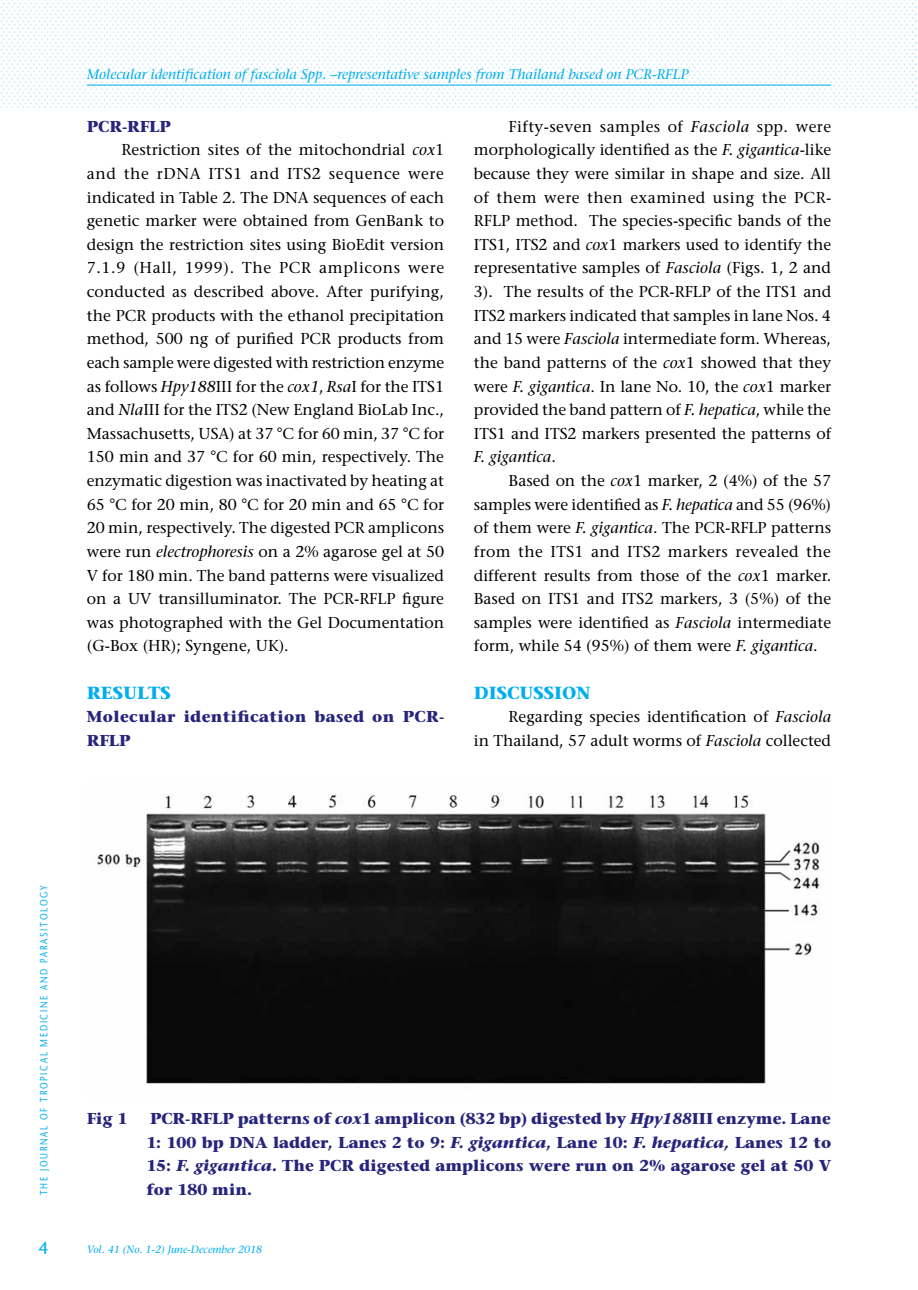
<style>
.page{position:relative;width:918px;height:1290px;background:#fff}
.page>*{position:absolute;margin:0;border:0;box-sizing:border-box;transform-origin:0 0}
.t1{font:700 17.5px "Stone Serif";color:#00aeef}
.t2{font:17.5px "Stone Sans";color:#00aeef}
.t3{font:15.75px/23.6px "Stone Serif";color:#000;text-align:justify}
.t4{font:700 15.75px/23.6px "Stone Serif";color:#26247b;text-align:justify}
.t5{font:700 15.75px/23.6px "Stone Serif";letter-spacing:.025em;color:#26247b}
.t6{font:15.75px "Stone Serif";letter-spacing:.04em;color:#000}
.t7{font:15.75px "Stone Serif";letter-spacing:.035em;color:#000}
.t8{font:italic 14px "Stone Serif";color:#00aeef}
.t9{font:10.5px "Stone Sans";letter-spacing:.2em;color:#00aeef;scale:.8 1}
.t10{font:italic 10.5px "Stone Serif";color:#00aeef}
.s1{font-style:italic}
</style>
<div class="page">
<svg style="left:0;top:0;width:916px;height:108px"></svg>
<hr style="left:87px;top:85px;width:744px;height:1px;background:#00aeef">
<img style="left:95px;top:793px;width:725px;height:291px">
<p class="t8" style="left:87px;top:66px;width:603px">Molecular identification of fasciola Spp. –representative samples from Thailand based on PCR-RFLP</p>
<p class="t4" style="left:87px;top:114px;width:86px">PCR-RFLP</p>
<p class="t3" style="left:122px;top:138px;width:324px">Restriction sites of the mitochondrial <span class="s1">cox</span>1</p>
<p class="t7" style="left:87px;top:164px;width:359px">and the rDNA ITS1 and ITS2 sequence were</p>
<p class="t3" style="left:87px;top:185px;width:359px">indicated in Table 2. The DNA sequences of each</p>
<p class="t3" style="left:87px;top:209px;width:359px">genetic marker were obtained from GenBank to</p>
<p class="t3" style="left:87px;top:232px;width:359px">design the restriction sites using BioEdit version</p>
<p class="t6" style="left:87px;top:258px;width:359px">7.1.9 (Hall, 1999). The PCR amplicons were</p>
<p class="t3" style="left:87px;top:280px;width:359px">conducted as described above. After purifying,</p>
<p class="t3" style="left:87px;top:303px;width:359px">the PCR products with the ethanol precipitation</p>
<p class="t3" style="left:87px;top:327px;width:359px">method, 500 ng of purified PCR products from</p>
<p class="t3" style="left:87px;top:350px;width:359px">each sample were digested with restriction enzyme</p>
<p class="t3" style="left:87px;top:374px;width:359px">as follows <span class="s1">Hpy188</span>III for the <span class="s1">cox1</span>, <span class="s1">Rsa</span>I for the ITS1</p>
<p class="t3" style="left:87px;top:398px;width:359px">and <span class="s1">Nla</span>III for the ITS2 (New England BioLab Inc.,</p>
<p class="t3" style="left:87px;top:421px;width:359px">Massachusetts, USA) at 37 °C for 60 min, 37 °C for</p>
<p class="t3" style="left:87px;top:445px;width:359px">150 min and 37 °C for 60 min, respectively. The</p>
<p class="t3" style="left:87px;top:469px;width:359px">enzymatic digestion was inactivated by heating at</p>
<p class="t3" style="left:87px;top:492px;width:359px">65 °C for 20 min, 80 °C for 20 min and 65 °C for</p>
<p class="t3" style="left:87px;top:516px;width:359px">20 min, respectively. The digested PCR amplicons</p>
<p class="t3" style="left:87px;top:539px;width:359px">were run <span class="s1">electrophoresis</span> on a 2% agarose gel at 50</p>
<p class="t3" style="left:87px;top:563px;width:359px">V for 180 min. The band patterns were visualized</p>
<p class="t3" style="left:87px;top:587px;width:359px">on a UV transilluminator. The PCR-RFLP figure</p>
<p class="t3" style="left:87px;top:610px;width:359px">was photographed with the Gel Documentation</p>
<p class="t3" style="left:87px;top:634px;width:203px">(G-Box (HR); Syngene, UK).</p>
<p class="t1" style="left:87px;top:681px;width:86px">RESULTS</p>
<p class="t5" style="left:87px;top:705px;width:359px">Molecular identification based on PCR-<br>RFLP</p>
<p class="t3" style="left:474px;top:114px;width:359px;text-indent:35px">Fifty-seven samples of <span class="s1">Fasciola</span> spp. were morphologically identified as the <span class="s1">F. gigantica</span>-like because they were similar in shape and size. All of them were then examined using the PCR-RFLP method. The species-specific bands of the ITS1, ITS2 and <span class="s1">cox</span>1 markers used to identify the representative samples of <span class="s1">Fasciola</span> (Figs. 1, 2 and 3). The results of the PCR-RFLP of the ITS1 and ITS2 markers indicated that samples in lane Nos. 4 and 15 were <span class="s1">Fasciola</span> intermediate form. Whereas, the band patterns of the <span class="s1">cox</span>1 showed that they were <span class="s1">F. gigantica</span>. In lane No. 10, the <span class="s1">cox</span>1 marker provided the band pattern of <span class="s1">F. hepatica</span>, while the ITS1 and ITS2 markers presented the patterns of <span class="s1">F. gigantica</span>.</p>
<p class="t3" style="left:474px;top:469px;width:359px;text-indent:35px">Based on the <span class="s1">cox</span>1 marker, 2 (4%) of the 57 samples were identified as <span class="s1">F. hepatica</span> and 55 (96%) of them were <span class="s1">F. gigantica</span>. The PCR-RFLP patterns from the ITS1 and ITS2 markers revealed the different results from those of the <span class="s1">cox</span>1 marker.<br>Based on ITS1 and ITS2 markers, 3 (5%) of the samples were identified as <span class="s1">Fasciola</span> intermediate form, while 54 (95%) of them were <span class="s1">F. gigantica</span>.</p>
<p class="t1" style="left:474px;top:681px;width:118px">DISCUSSION</p>
<p class="t3" style="left:474px;top:705px;width:359px;text-align:right">Regarding species identification of <span class="s1">Fasciola<br></span>in Thailand, 57 adult worms of <span class="s1">Fasciola</span> collected</p>
<p class="t9" style="left:37px;top:1195px;width:388px;rotate:-90deg">THE JOURNAL OF TROPICAL MEDICINE AND PARASITOLOGY</p>
<p class="t2" style="left:38px;top:1237px;width:12px">4</p>
<p class="t4" style="left:87px;top:1106px;width:42px">Fig 1</p>
<p class="t4" style="left:146px;top:1106px;width:686px">PCR-RFLP patterns of <span class="s1">cox</span>1 amplicon (832 bp) digested by <span class="s1">Hpy188</span>III enzyme. Lane 1: 100 bp DNA ladder, Lanes 2 to 9: <span class="s1">F. gigantica</span>, Lane 10: <span class="s1">F. hepatica,</span> Lanes 12 to 15: <span class="s1">F. gigantica.</span> The PCR digested amplicons were run on 2% agarose gel at 50 V for 180 min.</p>
<p class="t10" style="left:87px;top:1243px;width:177px">Vol. 41 (No. 1-2) June-December 2018</p>
</div>
